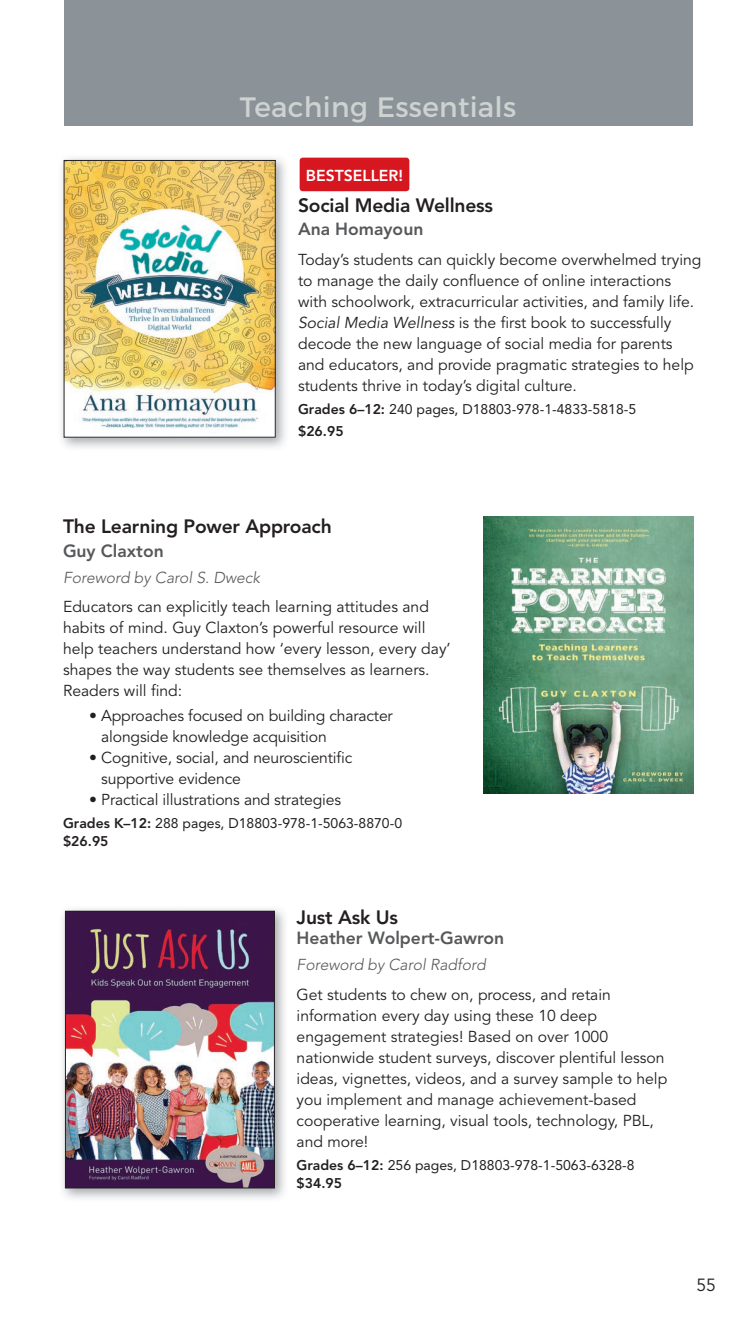
<style>
.page{position:relative;width:756px;height:1323px;background:#fff}
.page>*{position:absolute;margin:0;border:0;box-sizing:border-box;transform-origin:0 0}
.t1{font:28px "Montserrat";letter-spacing:.01em;color:#ced2d1}
.t2{font:800 19.25px "Avenir";letter-spacing:-.01em;color:#231f20}
.t3{font:800 17.5px "Avenir";color:#57585a}
.t4{font:17.5px "Avenir";color:#231f20}
.t5{font:15.75px/21px "Avenir";color:#231f20}
.t6{font:italic 300 15.75px "Avenir";color:#57585a}
.t7{font:800 15.75px "Avenir";color:#fff}
.t8{font:14px/18.2px "Avenir";color:#231f20}
.s1{font-style:italic}
.s2{font-weight:800}
</style>
<div class="page">
<div style="left:64px;top:0;width:628px;height:125px;background:#8b9398"></div>
<img style="left:61px;top:158px;width:225px;height:290px">
<img style="left:66px;top:162px;width:207px;height:273px">
<img style="left:62px;top:909px;width:223px;height:290px">
<img style="left:67px;top:913px;width:206px;height:273px">
<div style="left:65px;top:911px;width:210px;height:277px;border:1px solid #231f20"></div>
<img style="left:484px;top:517px;width:210px;height:277px">
<div style="left:300px;top:158px;width:109px;height:33px;background:#d7171f;border-radius:3px"></div>
<h1 class="t1" style="left:240px;top:84px;width:278px">Teaching Essentials</h1>
<p class="t7" style="left:306px;top:167px;width:99px">BESTSELLER!</p>
<p class="t2" style="left:298px;top:194px;width:197px">Social Media Wellness</p>
<p class="t3" style="left:298px;top:219px;width:127px">Ana Homayoun</p>
<p class="t5" style="left:298px;top:250px;width:405px">Today’s students can quickly become overwhelmed trying to manage the daily confluence of online interactions with schoolwork, extracurricular activities, and family life.<br><span class="s1">Social Media Wellness</span> is the first book to successfully decode the new language of social media for parents and educators, and provide pragmatic strategies to help students thrive in today’s digital culture.</p>
<p class="t8" style="left:298px;top:399px;width:340px;line-height:21.7px"><span class="s2">Grades 6–12:</span> 240 pages, D18803-978-1-4833-5818-5 <span class="s2">$26.95</span></p>
<p class="t2" style="left:63px;top:515px;width:270px">The Learning Power Approach</p>
<p class="t3" style="left:63px;top:540px;width:102px">Guy Claxton</p>
<p class="t6" style="left:63px;top:568px;width:199px">Foreword by Carol S. Dweck</p>
<p class="t5" style="left:63px;top:597px;width:389px">Educators can explicitly teach learning attitudes and habits of mind. Guy Claxton’s powerful resource will help teachers understand how ‘every lesson, every day’ shapes the way students see themselves as learners.<br>Readers will find:</p>
<p class="t5" style="left:101px;top:706px;width:293px;text-indent:-12px">• Approaches focused on building character alongside knowledge acquisition</p>
<p class="t5" style="left:101px;top:748px;width:253px;text-indent:-12px">• Cognitive, social, and neuroscientific supportive evidence</p>
<p class="t5" style="left:89px;top:790px;width:253px">• Practical illustrations and strategies</p>
<p class="t8" style="left:63px;top:814px;width:341px"><span class="s2">Grades K–12:</span> 288 pages, D18803-978-1-5063-8870-0 <span class="s2">$26.95</span></p>
<p class="t2" style="left:297px;top:906px;width:103px">Just Ask Us</p>
<p class="t3" style="left:297px;top:927px;width:209px">Heather Wolpert-Gawron</p>
<p class="t6" style="left:297px;top:955px;width:191px">Foreword by Carol Radford</p>
<p class="t5" style="left:297px;top:984px;width:372px">Get students to chew on, process, and retain information every day using these 10 deep engagement strategies! Based on over 1000 nationwide student surveys, discover plentiful lesson ideas, vignettes, videos, and a survey sample to help you implement and manage achievement-based cooperative learning, visual tools, technology, PBL, and more!</p>
<p class="t8" style="left:297px;top:1156px;width:340px"><span class="s2">Grades 6–12:</span> 256 pages, D18803-978-1-5063-6328-8 <span class="s2">$34.95</span></p>
<p class="t4" style="left:696px;top:1275px;width:21px">55</p>
</div>
